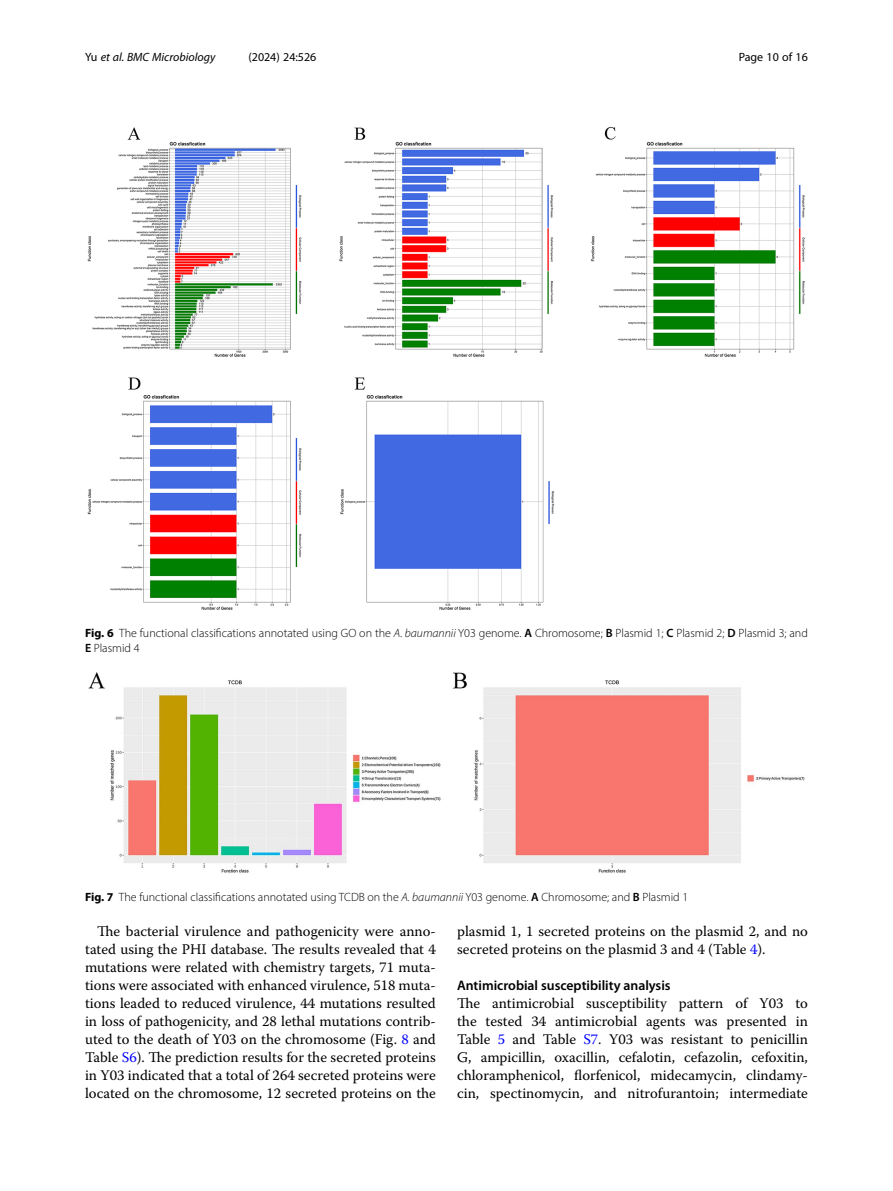
<style>
.page{position:relative;width:893px;height:1191px;background:#fff}
.page>*{position:absolute;margin:0;border:0;box-sizing:border-box;transform-origin:0 0}
.Body_Text_Indent{font:14.7px/18px "Warnock Pro";color:#000;text-align:justify}
.Body_Text{font:14.7px/18px "Warnock Pro";color:#000;text-align:justify}
.Head_2{font:600 13.8px "Myriad Pro";color:#000}
.Figure_Caption{font:300 12px/15px "Myriad Pro";color:#000}
.t1{font:italic 12px "Myriad Pro";color:#000}
.t2{font:12px "Myriad Pro";color:#000}
.s1{font-style:normal}
.s2{font-weight:700}
.s3{font-style:italic}
.s4{font-weight:600}
.s5{color:#00f}
</style>
<div class="page">
<img style="left:88px;top:672px;width:717px;height:201px">
<img style="left:87px;top:127px;width:718px;height:483px">
<p class="t1" style="left:85px;top:50px;width:132px"><span class="s1">Yu</span> et al. BMC Microbiology</p>
<p class="t2" style="left:248px;top:50px;width:70px">(2024) 24:526</p>
<p class="t2" style="left:739px;top:50px;width:71px">Page 10 of 16</p>
<p class="Figure_Caption" style="left:85px;top:626px;width:724px"><span class="s2">Fig. 6</span> The functional classifications annotated using GO on the <span class="s3">A. baumannii</span> Y03 genome. <span class="s4">A</span> Chromosome; <span class="s4">B</span> Plasmid 1; <span class="s4">C</span> Plasmid 2; <span class="s4">D</span> Plasmid 3; and<br><span class="s4">E</span> Plasmid 4</p>
<p class="Figure_Caption" style="left:85px;top:889px;width:605px"><span class="s2">Fig. 7</span> The functional classifications annotated using TCDB on the <span class="s3">A. baumannii</span> Y03 genome. <span class="s4">A</span> Chromosome; and <span class="s4">B</span> Plasmid 1</p>
<p class="Body_Text_Indent" style="left:85px;top:922px;width:352px;text-indent:12px">The bacterial virulence and pathogenicity were anno&shy;tated using the PHI database. The results revealed that 4 mutations were related with chemistry targets, 71 muta&shy;tions were associated with enhanced virulence, 518 muta&shy;tions leaded to reduced virulence, 44 mutations resulted in loss of pathogenicity, and 28 lethal mutations contrib&shy;uted to the death of Y03 on the chromosome (Fig. <span class="s5">8</span> and Table <span class="s5">S6</span>). The prediction results for the secreted proteins in Y03 indicated that a total of 264 secreted proteins were located on the chromosome, 12 secreted proteins on the</p>
<p class="Body_Text_Indent" style="left:457px;top:922px;width:352px">plasmid 1, 1 secreted proteins on the plasmid 2, and no secreted proteins on the plasmid 3 and 4 (Table <span class="s5">4</span>).</p>
<p class="Head_2" style="left:457px;top:977px;width:215px">Antimicrobial susceptibility analysis</p>
<p class="Body_Text" style="left:457px;top:994px;width:352px">The antimicrobial susceptibility pattern of Y03 to the tested 34 antimicrobial agents was presented in Table <span class="s5">5</span> and Table <span class="s5">S7</span>. Y03 was resistant to penicillin G, ampicillin, oxacillin, cefalotin, cefazolin, cefoxitin, chloramphenicol, florfenicol, midecamycin, clindamy&shy;cin, spectinomycin, and nitrofurantoin; intermediate</p>
</div>
